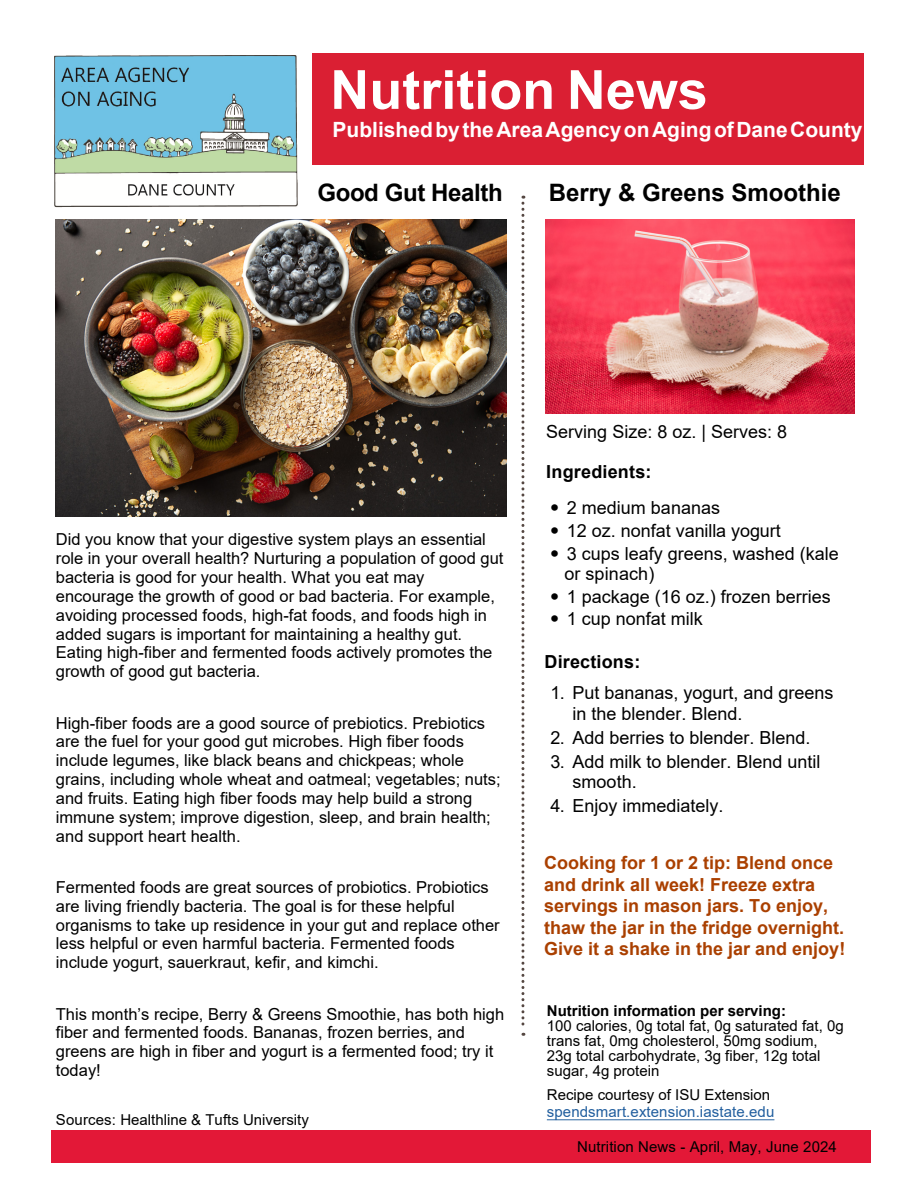
<style>
.page{position:relative;width:918px;height:1188px;background:#fff}
.page>*{position:absolute;margin:0;border:0;box-sizing:border-box;transform-origin:0 0}
.t1{font:700 54px "Arial";color:#fff}
.Article_Title{font:700 24px "Arial";color:#000}
.t2{font:700 21px "Arial";color:#fff}
.Recipe_headings{font:18px/20.1px "Arial";color:#000}
.t3{font:700 18px/21.6px "Arial";color:#aa4000}
.Recipe_Title{font:18px "Arial";color:#000}
.Recipe_Title-2{font:700 18px "Arial";letter-spacing:.01em;color:#000}
.Recipe_headings-2{font:700 18px "Arial";letter-spacing:.01em;color:#000}
.Sources{font:16.5px/18.9px "Arial";color:#000}
.Sources-2{font:15px/15px "Arial";color:#000}
.Nutrition_Facts{font:15px/16.8px "Arial";letter-spacing:.005em;color:#215e9e}
.t4{font:700 15px "Arial";color:#000}
.s1{font-family:"Univers LT Std"}
.s2{color:#000}
</style>
<div class="page">
<div style="left:312px;top:54px;width:552px;height:111px;background:#da1f33"></div>
<svg style="left:521px;top:196px;width:3px;height:829px"></svg>
<img style="left:56px;top:220px;width:450px;height:296px">
<img style="left:546px;top:220px;width:309px;height:193px">
<img style="left:54px;top:56px;width:244px;height:151px">
<div style="left:51px;top:1130px;width:820px;height:33px;background:#e31837"></div>
<hr style="left:547px;top:1119px;width:227px;height:1px;background:#215e9e">
<h1 class="t1" style="left:330px;top:52px;width:379px">Nutrition News</h1>
<h1 class="t2" style="left:333px;top:115px;width:532px">Published by the Area Agency on Aging of Dane County</h1>
<h2 class="Article_Title" style="left:317px;top:175px;width:187px">Good Gut Health</h2>
<h2 class="Article_Title" style="left:549px;top:176px;width:294px">Berry &amp; Greens Smoothie</h2>
<p class="Sources" style="left:56px;top:530px;width:449px">Did you know that your digestive system plays an essential role in your overall health? Nurturing a population of good gut bacteria is good for your health. What you eat may encourage the growth of good or bad bacteria. For example, avoiding processed foods, high-fat foods, and foods high in added sugars is important for maintaining a healthy gut.<br>Eating high-fiber and fermented foods actively promotes the growth of good gut bacteria.</p>
<p class="Sources" style="left:56px;top:713px;width:446px">High-fiber foods are a good source of prebiotics. Prebiotics are the fuel for your good gut microbes. High fiber foods include legumes, like black beans and chickpeas; whole grains, including whole wheat and oatmeal; vegetables; nuts; and fruits. Eating high fiber foods may help build a strong immune system; improve digestion, sleep, and brain health; and support heart health.</p>
<p class="Sources" style="left:56px;top:878px;width:445px">Fermented foods are great sources of probiotics. Probiotics are living friendly bacteria. The goal is for these helpful organisms to take up residence in your gut and replace other less helpful or even harmful bacteria. Fermented foods include yogurt, sauerkraut, kefir, and kimchi.</p>
<p class="Sources" style="left:56px;top:1004px;width:450px">This month’s recipe, Berry &amp; Greens Smoothie, has both high fiber and fermented foods. Bananas, frozen berries, and greens are high in fiber and yogurt is a fermented food; try it today!</p>
<p class="Sources-2" style="left:56px;top:1112px;width:254px">Sources: Healthline &amp; Tufts University</p>
<h2 class="Recipe_Title" style="left:546px;top:419px;width:242px">Serving Size: 8 oz. | Serves: 8</h2>
<h2 class="Recipe_Title-2" style="left:546px;top:459px;width:107px">Ingredients:</h2>
<p class="Recipe_headings" style="left:551px;top:497px;width:170px"><span class="s1">•</span> 2 medium bananas</p>
<p class="Recipe_headings" style="left:551px;top:521px;width:231px"><span class="s1">•</span> 12 oz. nonfat vanilla yogurt</p>
<p class="Recipe_headings" style="left:565px;top:544px;width:276px;line-height:19.4px;text-indent:-13px"><span class="s1">•</span> 3 cups leafy greens, washed (kale or spinach)</p>
<p class="Recipe_headings" style="left:551px;top:586px;width:281px"><span class="s1">•</span> 1 package (16 oz.) frozen berries</p>
<p class="Recipe_headings" style="left:551px;top:608px;width:153px"><span class="s1">•</span> 1 cup nonfat milk</p>
<p class="Recipe_headings-2" style="left:545px;top:649px;width:97px">Directions:</p>
<p class="Recipe_headings" style="left:572px;top:683px;width:263px;text-indent:-22px">1. Put bananas, yogurt, and greens in the blender. Blend.</p>
<p class="Recipe_headings" style="left:550px;top:727px;width:262px">2. Add berries to blender. Blend.</p>
<p class="Recipe_headings" style="left:572px;top:751px;width:250px;text-indent:-22px">3. Add milk to blender. Blend until smooth.</p>
<p class="Recipe_headings" style="left:550px;top:795px;width:174px">4. Enjoy immediately.</p>
<p class="t3" style="left:544px;top:852px;width:303px">Cooking for 1 or 2 tip: Blend once and drink all week! Freeze extra servings in mason jars. To enjoy, thaw the jar in the fridge overnight.<br>Give it a shake in the jar and enjoy!</p>
<p class="t4" style="left:547px;top:1000px;width:241px">Nutrition information per serving:</p>
<p class="Sources-2" style="left:547px;top:1018px;width:298px">100 calories, 0g total fat, 0g saturated fat, 0g trans fat, 0mg cholesterol, 50mg sodium, 23g total carbohydrate, 3g fiber, 12g total sugar, 4g protein</p>
<p class="Nutrition_Facts" style="left:547px;top:1087px;width:229px"><span class="s2">Recipe courtesy of ISU Extension </span>spendsmart.extension.iastate.edu</p>
<p class="Sources-2" style="left:577px;top:1139px;width:261px">Nutrition News - April, May, June 2024</p>
</div>
